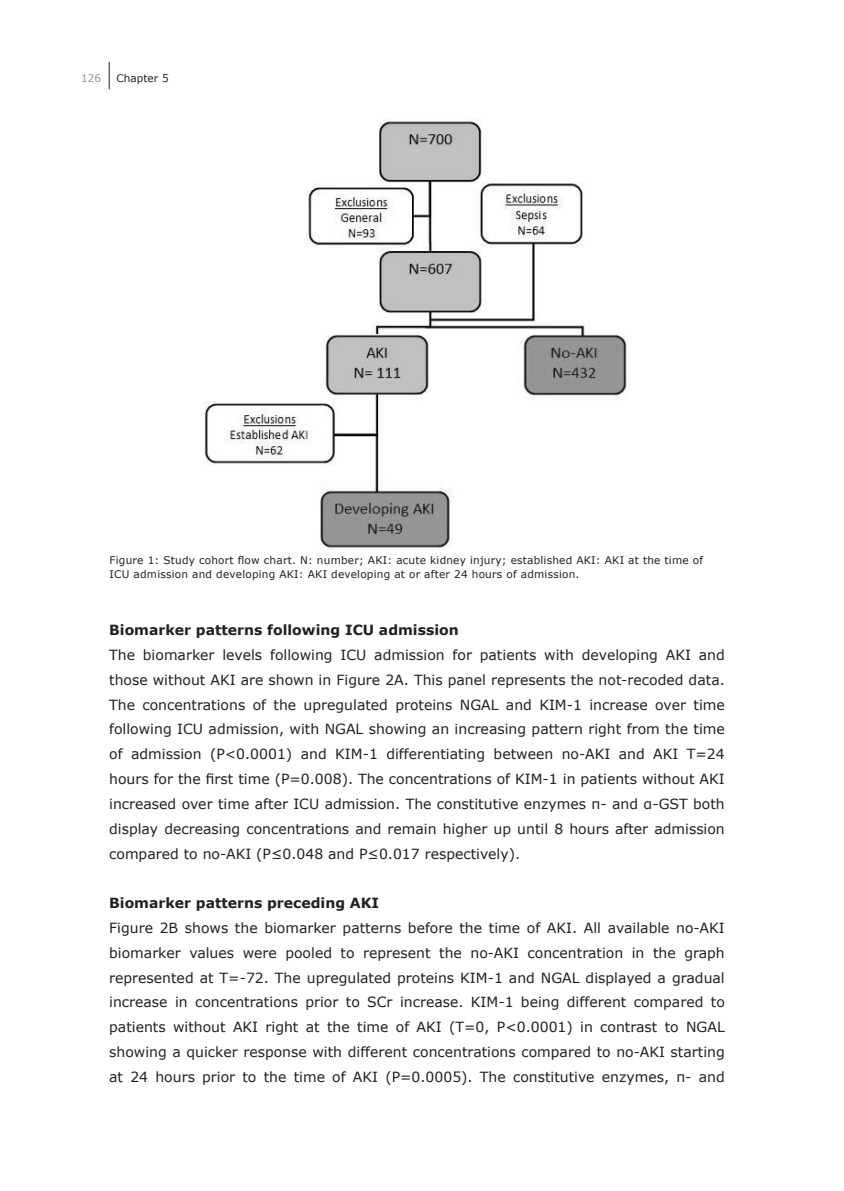
<style>
.page{position:relative;width:844px;height:1191px;background:#fff}
.page>*{position:absolute;margin:0;border:0;box-sizing:border-box;transform-origin:0 0}
.Plat_1e_alinea{font:14px/24.8px "Verdana";color:#231f20;text-align:justify}
.Tussenkop_3{font:700 14px "Verdana";color:#231f20}
.Tabel_bijschrift{font:10.5px/14.3px "Verdana";letter-spacing:.02em;color:#231f20}
.Tabel_bijschrift-2{font:10.5px "Verdana";color:#231f20}
.t1{font:10.5px "Verdana";color:#939598}
</style>
<div class="page">
<svg style="left:109px;top:62px;width:1px;height:27px"></svg>
<img style="left:205px;top:118px;width:422px;height:430px">
<p class="t1" style="left:81px;top:72px;width:22px">126</p>
<p class="Tabel_bijschrift-2" style="left:117px;top:72px;width:54px">Chapter 5</p>
<p class="Tabel_bijschrift" style="left:110px;top:553px;width:595px">Figure 1: Study cohort flow chart. N: number; AKI: acute kidney injury; established AKI: AKI at the time of<br>ICU admission and developing AKI: AKI developing at or after 24 hours of admission.</p>
<p class="Tussenkop_3" style="left:109px;top:621px;width:351px">Biomarker patterns following ICU admission</p>
<p class="Plat_1e_alinea" style="left:109px;top:642px;width:617px">The biomarker levels following ICU admission for patients with developing AKI and those without AKI are shown in Figure 2A. This panel represents the not-recoded data.<br>The concentrations of the upregulated proteins NGAL and KIM-1 increase over time following ICU admission, with NGAL showing an increasing pattern right from the time of admission (P&lt;0.0001) and KIM-1 differentiating between no-AKI and AKI T=24 hours for the first time (P=0.008). The concentrations of KIM-1 in patients without AKI increased over time after ICU admission. The constitutive enzymes π- and α-GST both display decreasing concentrations and remain higher up until 8 hours after admission compared to no-AKI (P≤0.048 and P≤0.017 respectively).</p>
<p class="Tussenkop_3" style="left:109px;top:894px;width:271px">Biomarker patterns preceding AKI</p>
<p class="Plat_1e_alinea" style="left:109px;top:915px;width:617px">Figure 2B shows the biomarker patterns before the time of AKI. All available no-AKI biomarker values were pooled to represent the no-AKI concentration in the graph represented at T=-72. The upregulated proteins KIM-1 and NGAL displayed a gradual increase in concentrations prior to SCr increase. KIM-1 being different compared to patients without AKI right at the time of AKI (T=0, P&lt;0.0001) in contrast to NGAL showing a quicker response with different concentrations compared to no-AKI starting at 24 hours prior to the time of AKI (P=0.0005). The constitutive enzymes, π- and</p>
</div>
